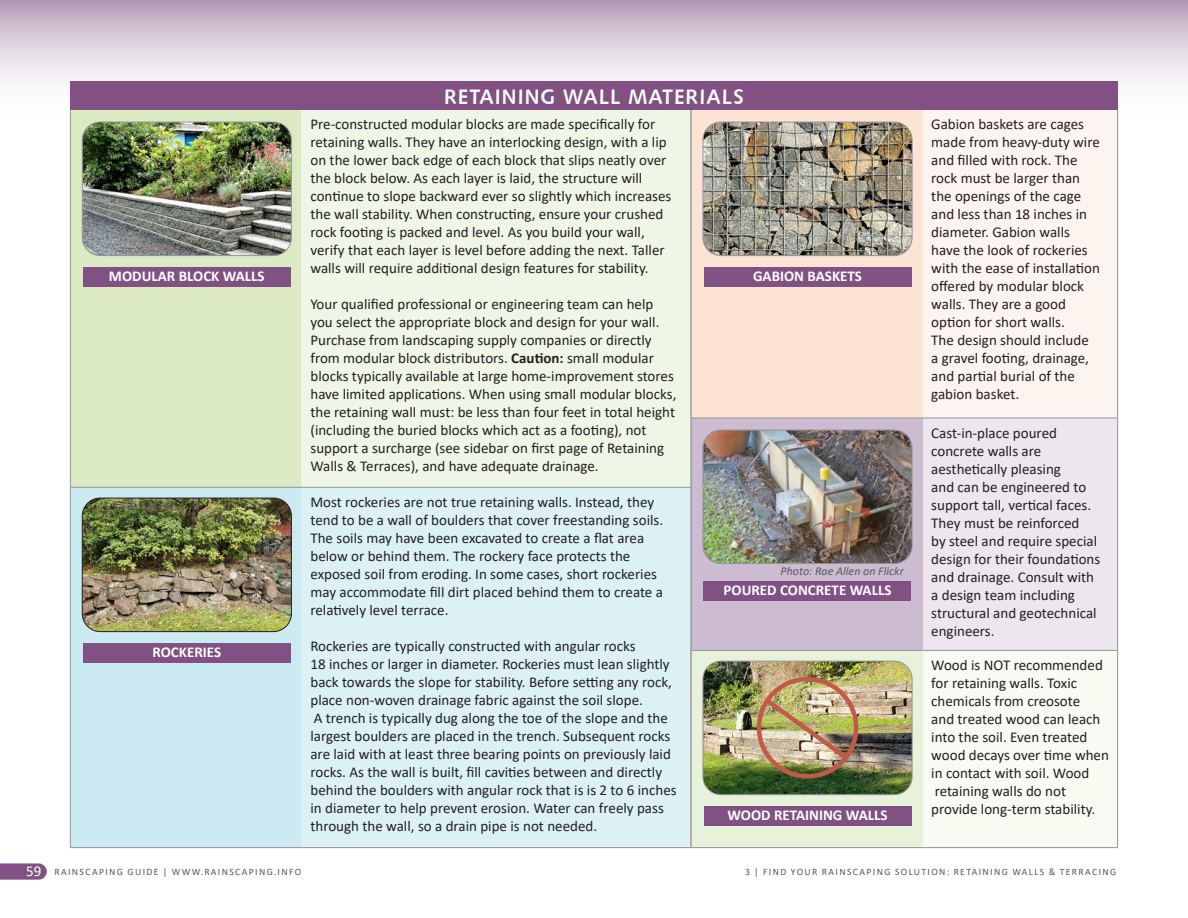
<style>
.page{position:relative;width:1188px;height:918px;background:#fff}
.page>*{position:absolute;margin:0;border:0;box-sizing:border-box;transform-origin:0 0}
.SC-Graphic_Purple_Ba{font:21px "Humanist 531 BT Bold A";letter-spacing:.05em;color:#fff}
.SC-Body{font:15px/18px "Calibri";color:#231f20}
.SC-caption_Purple_10{font:15px/18px "Calibri";color:#231f20}
.SC-Body-2{font:700 15px "Calibri";color:#fff}
.SC-caption_Purple_10-2{font:italic 12px "Calibri";color:#57585a}
.t1{font:9.75px "Calibri";letter-spacing:.14em;color:#57585a}
.s1{font-weight:700}
.s2{font-size:15px;color:#fff}
</style>
<div class="page">
<div style="left:0;top:0;width:1188px;height:120px;background:linear-gradient(to bottom,#bea6bf,#fff)"></div>
<svg style="left:0;top:863px;width:47px;height:17px"></svg>
<div style="left:70px;top:109px;width:232px;height:378px;background:#dbeac3"></div>
<div style="left:302px;top:109px;width:389px;height:378px;background:#eff6e5"></div>
<div style="left:70px;top:487px;width:232px;height:361px;background:#cceaf2"></div>
<div style="left:302px;top:487px;width:389px;height:361px;background:#dcf1f6"></div>
<hr style="left:70px;top:109px;width:1px;height:378px;background:#939598">
<hr style="left:70px;top:487px;width:232px;height:1px;background:#939598">
<hr style="left:70px;top:487px;width:1px;height:360px;background:#939598">
<hr style="left:302px;top:487px;width:389px;height:1px;background:#939598">
<hr style="left:70px;top:847px;width:232px;height:1px;background:#939598">
<hr style="left:302px;top:847px;width:389px;height:1px;background:#939598">
<div style="left:691px;top:109px;width:232px;height:309px;background:#fce3d3"></div>
<div style="left:923px;top:109px;width:195px;height:309px;background:#fcf5ef"></div>
<div style="left:691px;top:418px;width:232px;height:232px;background:#cdbcd1"></div>
<div style="left:923px;top:418px;width:195px;height:232px;background:#ede6ee"></div>
<div style="left:691px;top:650px;width:232px;height:198px;background:#e8f2da"></div>
<div style="left:923px;top:650px;width:195px;height:198px;background:#f7fbf2"></div>
<hr style="left:691px;top:109px;width:1px;height:309px;background:#939598">
<hr style="left:1117px;top:109px;width:1px;height:309px;background:#939598">
<hr style="left:691px;top:418px;width:232px;height:1px;background:#939598">
<hr style="left:691px;top:418px;width:1px;height:232px;background:#939598">
<hr style="left:923px;top:418px;width:195px;height:1px;background:#939598">
<hr style="left:1117px;top:418px;width:1px;height:232px;background:#939598">
<hr style="left:691px;top:650px;width:232px;height:1px;background:#939598">
<hr style="left:691px;top:651px;width:1px;height:196px;background:#939598">
<hr style="left:923px;top:650px;width:195px;height:1px;background:#939598">
<hr style="left:1117px;top:651px;width:1px;height:196px;background:#939598">
<hr style="left:691px;top:847px;width:232px;height:1px;background:#939598">
<hr style="left:923px;top:847px;width:195px;height:1px;background:#939598">
<div style="left:83px;top:267px;width:208px;height:20px;background:#805182"></div>
<div style="left:83px;top:643px;width:208px;height:20px;background:#805182"></div>
<div style="left:704px;top:267px;width:207px;height:20px;background:#805182"></div>
<div style="left:703px;top:581px;width:207px;height:20px;background:#805182"></div>
<div style="left:704px;top:806px;width:207px;height:20px;background:#805182"></div>
<div style="left:70px;top:81px;width:1048px;height:29px;background:#805182"></div>
<img style="left:82px;top:122px;width:209px;height:134px">
<div style="left:82px;top:122px;width:210px;height:134px;border:1px solid #939598;border-radius:18px"></div>
<img style="left:703px;top:122px;width:209px;height:134px">
<div style="left:703px;top:122px;width:209px;height:134px;border:1px solid #939598;border-radius:18px"></div>
<img style="left:703px;top:430px;width:209px;height:134px">
<div style="left:703px;top:430px;width:209px;height:134px;border:1px solid #939598;border-radius:18px"></div>
<img style="left:703px;top:661px;width:209px;height:134px">
<div style="left:703px;top:661px;width:209px;height:134px;border:1px solid #939598;border-radius:18px"></div>
<div style="left:757px;top:677px;width:101px;height:102px;border:4px solid #c25a49;border-radius:50%"></div>
<img style="left:761px;top:695px;width:91px;height:68px">
<img style="left:82px;top:498px;width:209px;height:134px">
<div style="left:82px;top:498px;width:210px;height:134px;border:1px solid #231f20;border-radius:18px"></div>
<p class="SC-Body-2" style="left:109px;top:266px;width:157px">MODULAR BLOCK WALLS</p>
<p class="SC-Body-2" style="left:153px;top:642px;width:70px">ROCKERIES</p>
<p class="SC-Graphic_Purple_Ba" style="left:444px;top:84px;width:301px">RETAINING WALL MATERIALS</p>
<p class="SC-caption_Purple_10" style="left:310px;top:115px;width:358px">Pre-constructed modular blocks are made specifically for retaining walls. They have an interlocking design, with a lip on the lower back edge of each block that slips neatly over the block below. As each layer is laid, the structure will</p>
<p class="SC-caption_Purple_10" style="left:310px;top:187px;width:362px">continue to slope backward ever so slightly which increases the wall stability. When constructing, ensure your crushed rock footing is packed and level. As you build your wall,</p>
<p class="SC-caption_Purple_10" style="left:310px;top:241px;width:356px">verify that each layer is level before adding the next. Taller walls will require additional design features for stability.</p>
<p class="SC-caption_Purple_10" style="left:310px;top:295px;width:344px">Your qualified professional or engineering team can help</p>
<p class="SC-caption_Purple_10" style="left:310px;top:313px;width:368px">you select the appropriate block and design for your wall.<br>Purchase from landscaping supply companies or directly from modular block distributors. <span class="s1">Caution:</span> small modular blocks typically available at large home-improvement stores have limited applications. When using small modular blocks, the retaining wall must: be less than four feet in total height (including the buried blocks which act as a footing), not</p>
<p class="SC-caption_Purple_10" style="left:310px;top:439px;width:355px">support a surcharge (see sidebar on first page of Retaining<br>Walls &amp; Terraces), and have adequate drainage.</p>
<p class="SC-Body" style="left:310px;top:493px;width:354px">Most rockeries are not true retaining walls. Instead, they tend to be a wall of boulders that cover freestanding soils.<br>The soils may have been excavated to create a flat area</p>
<p class="SC-Body" style="left:310px;top:547px;width:354px">below or behind them. The rockery face protects the exposed soil from eroding. In some cases, short rockeries may accommodate fill dirt placed behind them to create a relatively level terrace.</p>
<p class="SC-Body" style="left:310px;top:637px;width:327px">Rockeries are typically constructed with angular rocks</p>
<p class="SC-Body" style="left:310px;top:655px;width:363px">18 inches or larger in diameter. Rockeries must lean slightly back towards the slope for stability. Before setting any rock, place non-woven drainage fabric against the soil slope.</p>
<p class="SC-Body" style="left:310px;top:709px;width:368px">A trench is typically dug along the toe of the slope and the largest boulders are placed in the trench. Subsequent rocks are laid with at least three bearing points on previously laid rocks. As the wall is built, fill cavities between and directly behind the boulders with angular rock that is is 2 to 6 inches in diameter to help prevent erosion. Water can freely pass through the wall, so a drain pipe is not needed.</p>
<p class="SC-Body-2" style="left:753px;top:266px;width:110px">GABION BASKETS</p>
<p class="SC-caption_Purple_10-2" style="left:781px;top:562px;width:125px">Photo: Rae Allen on Flickr</p>
<p class="SC-Body-2" style="left:724px;top:580px;width:169px">POURED CONCRETE WALLS</p>
<p class="SC-Body-2" style="left:727px;top:805px;width:162px">WOOD RETAINING WALLS</p>
<p class="SC-Body" style="left:931px;top:115px;width:170px">Gabion baskets are cages made from heavy-duty wire and filled with rock. The</p>
<p class="SC-Body" style="left:931px;top:169px;width:150px">rock must be larger than</p>
<p class="SC-Body" style="left:931px;top:187px;width:151px">the openings of the cage</p>
<p class="SC-Body" style="left:931px;top:205px;width:157px">and less than 18 inches in</p>
<p class="SC-Body" style="left:931px;top:223px;width:170px">diameter. Gabion walls have the look of rockeries with the ease of installation offered by modular block walls. They are a good</p>
<p class="SC-Body" style="left:931px;top:313px;width:135px">option for short walls.</p>
<p class="SC-Body" style="left:931px;top:331px;width:159px">The design should include</p>
<p class="SC-Body" style="left:931px;top:349px;width:159px">a gravel footing, drainage,</p>
<p class="SC-Body" style="left:931px;top:367px;width:145px">and partial burial of the gabion basket.</p>
<p class="SC-Body" style="left:931px;top:424px;width:127px">Cast-in-place poured</p>
<p class="SC-Body" style="left:931px;top:442px;width:112px">concrete walls are</p>
<p class="SC-Body" style="left:931px;top:460px;width:131px">aesthetically pleasing</p>
<p class="SC-Body" style="left:931px;top:478px;width:156px">and can be engineered to</p>
<p class="SC-Body" style="left:931px;top:496px;width:171px">support tall, vertical faces.<br>They must be reinforced<br>by steel and require special design for their foundations and drainage. Consult with a design team including structural and geotechnical engineers.</p>
<p class="SC-Body" style="left:931px;top:656px;width:173px">Wood is NOT recommended for retaining walls. Toxic chemicals from creosote</p>
<p class="SC-Body" style="left:931px;top:710px;width:179px">and treated wood can leach into the soil. Even treated wood decays over time when in contact with soil. Wood</p>
<p class="SC-Body" style="left:935px;top:782px;width:133px">retaining walls do not</p>
<p class="SC-Body" style="left:931px;top:800px;width:166px">provide long-term stability.</p>
<p class="t1" style="left:26px;top:865px;width:277px"><span class="s2">59</span> RAINSCAPING GUIDE | WWW.RAINSCAPING.INFO</p>
<p class="t1" style="left:745px;top:865px;width:373px">3 | FIND YOUR RAINSCAPING SOLUTION: RETAINING WALLS &amp; TERRACING</p>
</div>
